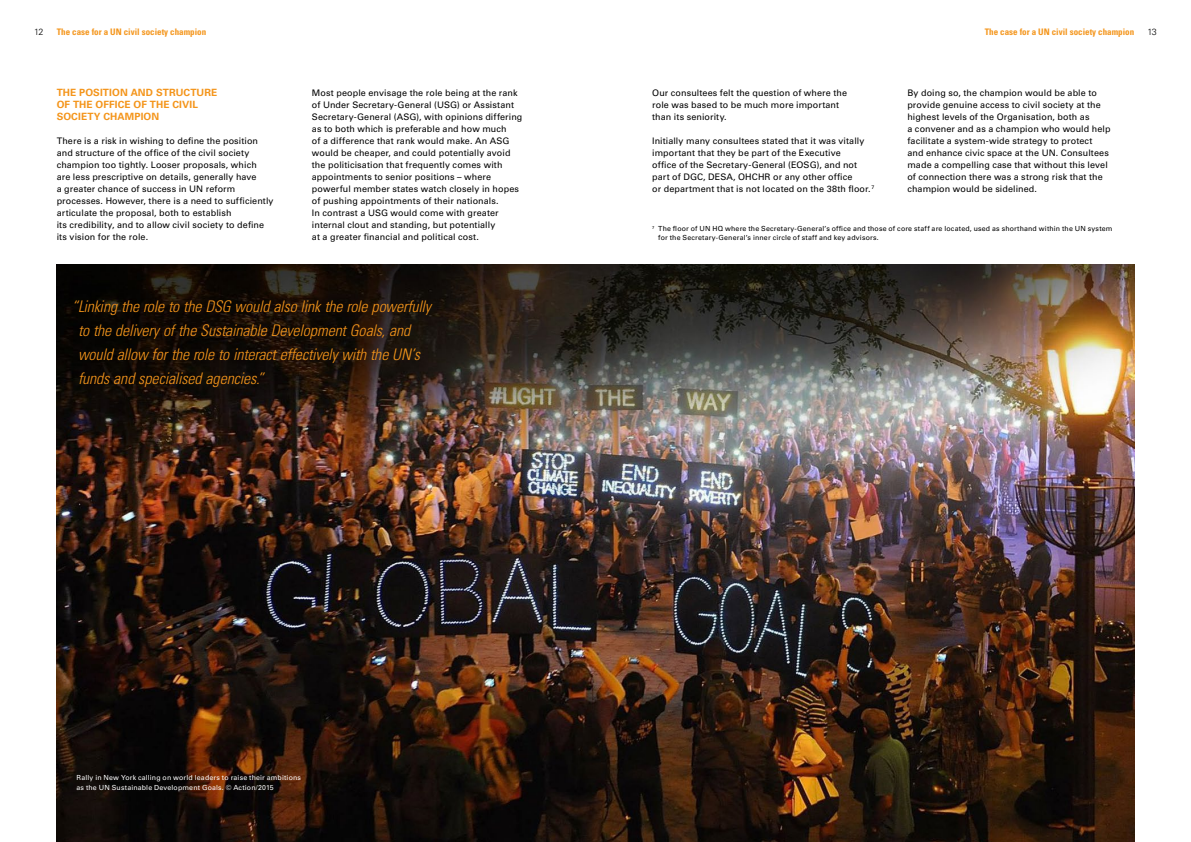
<style>
.page{position:relative;width:1191px;height:842px;background:#fff}
.page>*{position:absolute;margin:0;border:0;box-sizing:border-box;transform-origin:0 0}
.t1{font:italic 300 condensed 16px/24px "Univers LT Std";letter-spacing:-.01em;color:#f4951b}
.t2{font:700 10px/12px "Univers LT Std";letter-spacing:.01em;color:#f4951b}
.t3{font:9px/12px "Univers LT Std";letter-spacing:.01em;color:#000}
.t4{font:700 condensed 9px "Univers LT Std";color:#f4951b}
.t5{font:300 9px "Univers LT Std";color:#000}
.t6{font:7px/9px "Univers LT Std";letter-spacing:.025em;color:#000}
.t7{font:7px/10px "Univers LT Std";letter-spacing:.02em;color:#fff}
</style>
<div class="page">
<img style="left:57px;top:264px;width:1077px;height:578px">
<p class="t5" style="left:34px;top:26px;width:11px">12</p>
<p class="t4" style="left:57px;top:26px;width:151px">The case for a UN civil society champion</p>
<p class="t4" style="left:984px;top:26px;width:151px">The case for a UN civil society champion</p>
<p class="t5" style="left:1147px;top:26px;width:11px">13</p>
<p class="t2" style="left:57px;top:87px;width:162px">THE POSITION AND STRUCTURE<br>OF THE OFFICE OF THE CIVIL<br>SOCIETY CHAMPION</p>
<p class="t3" style="left:57px;top:135px;width:218px">There is a risk in wishing to define the position and structure of the office of the civil society champion too tightly. Looser proposals, which<br>are less prescriptive on details, generally have<br>a greater chance of success in UN reform processes. However, there is a need to sufficiently articulate the proposal, both to establish<br>its credibility, and to allow civil society to define its vision for the role.</p>
<p class="t3" style="left:312px;top:87px;width:212px">Most people envisage the role being at the rank of Under Secretary-General (USG) or Assistant Secretary-General (ASG), with opinions differing as to both which is preferable and how much<br>of a difference that rank would make. An ASG would be cheaper, and could potentially avoid the politicisation that frequently comes with appointments to senior positions – where powerful member states watch closely in hopes of pushing appointments of their nationals.<br>In contrast a USG would come with greater internal clout and standing, but potentially<br>at a greater financial and political cost.</p>
<h1 class="t1" style="left:78px;top:295px;width:354px;text-indent:-6px">“Linking the role to the DSG would also link the role powerfully to the delivery of the Sustainable Development Goals, and would allow for the role to interact effectively with the UN’s funds and specialised agencies.”</h1>
<p class="t3" style="left:652px;top:87px;width:196px">Our consultees felt the question of where the role was based to be much more important than its seniority.</p>
<p class="t3" style="left:652px;top:135px;width:224px">Initially many consultees stated that it was vitally important that they be part of the Executive<br>office of the Secretary-General (EOSG), and not part of DGC, DESA, OHCHR or any other office<br>or department that is not located on the 38th floor.<sup>7</sup></p>
<p class="t6" style="left:658px;top:224px;width:456px;text-indent:-6px"><sup>7</sup> The floor of UN HQ where the Secretary-General’s office and those of core staff are located, used as shorthand within the UN system for the Secretary-General’s inner circle of staff and key advisors.</p>
<p class="t3" style="left:907px;top:87px;width:205px">By doing so, the champion would be able to provide genuine access to civil society at the highest levels of the Organisation, both as<br>a convener and as a champion who would help facilitate a system-wide strategy to protect and enhance civic space at the UN. Consultees made a compelling case that without this level of connection there was a strong risk that the champion would be sidelined.</p>
<p class="t7" style="left:77px;top:773px;width:226px">Rally in New York calling on world leaders to raise their ambitions as the UN Sustainable Development Goals. © Action/2015</p>
</div>
